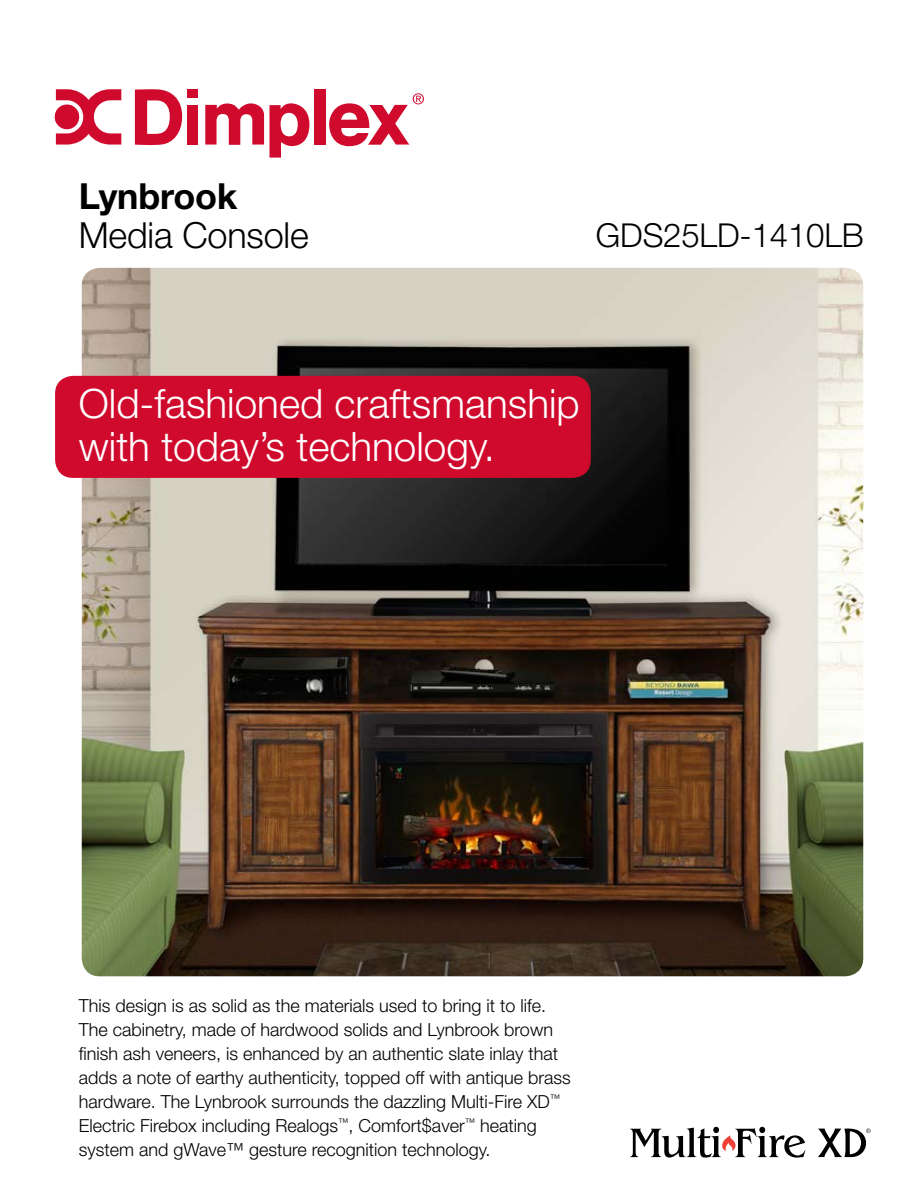
<style>
.page{position:relative;width:918px;height:1188px;background:#fff}
.page>*{position:absolute;margin:0;border:0;box-sizing:border-box;transform-origin:0 0}
.t1{font:300 40.5px/43.5px "Helvetica Neue LT Std";color:#fff}
.t2{font:300 36px "Helvetica Neue LT Std";letter-spacing:-.005em;color:#000}
.t3{font:700 36px "Helvetica Neue LT Std";letter-spacing:-.005em;color:#000}
.t4{font:300 33px "Helvetica Neue LT Std";letter-spacing:-.005em;color:#000}
.t5{font:300 18px/24px "Helvetica Neue LT Std";color:#000}
</style>
<div class="page">
<img style="left:82px;top:268px;width:781px;height:708px">
<svg style="left:135px;top:89px;width:47px;height:57px"></svg>
<div style="left:187px;top:89px;width:11px;height:9px;background:#d00a2c"></div>
<div style="left:187px;top:105px;width:11px;height:40px;background:#d00a2c"></div>
<svg style="left:205px;top:103px;width:104px;height:55px"></svg>
<div style="left:314px;top:89px;width:11px;height:56px;background:#d00a2c"></div>
<svg style="left:329px;top:93px;width:95px;height:53px"></svg>
<svg style="left:54px;top:89px;width:67px;height:56px"></svg>
<svg style="left:630px;top:1127px;width:175px;height:31px"></svg>
<svg style="left:818px;top:1128px;width:53px;height:29px"></svg>
<div style="left:55px;top:376px;width:536px;height:102px;background:#d00a2c;border-radius:18px"></div>
<h2 class="t3" style="left:79px;top:174px;width:160px">Lynbrook</h2>
<h2 class="t2" style="left:79px;top:213px;width:231px">Media Console</h2>
<h3 class="t4" style="left:596px;top:215px;width:270px">GDS25LD-1410LB</h3>
<h1 class="t1" style="left:79px;top:381px;width:502px">Old-fashioned craftsmanship with today’s technology.</h1>
<p class="t5" style="left:79px;top:993px;width:494px">This design is as solid as the materials used to bring it to life.<br>The cabinetry, made of hardwood solids and Lynbrook brown finish ash veneers, is enhanced by an authentic slate inlay that adds a note of earthy authenticity, topped off with antique brass hardware. The Lynbrook surrounds the dazzling Multi-Fire XD<sup>™ </sup>Electric Firebox including Realogs<sup>™</sup>, Comfort$aver<sup>™</sup> heating system and gWave™ gesture recognition technology.</p>
</div>
